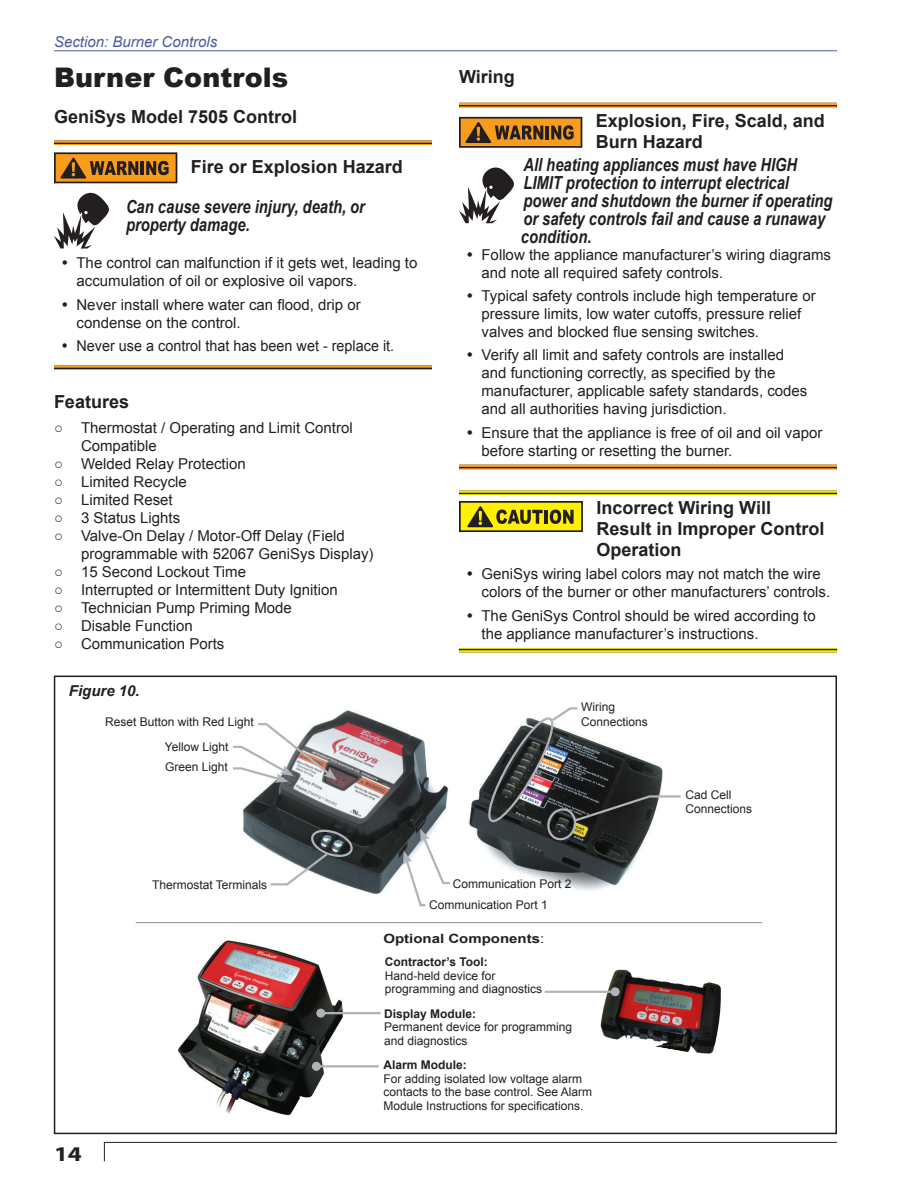
<style>
.page{position:relative;width:918px;height:1188px;background:#fff}
.page>*{position:absolute;margin:0;border:0;box-sizing:border-box;transform-origin:0 0}
.Heading_-_Level_1{font:900 27px "Arial";color:#231f20}
.t1{font:700 21px "Myriad Pro";color:#231f20;scale:1.2 1}
.Hazard_Label_Level_2{font:italic 700 18px/18px "Arial";color:#231f20;scale:.82 1}
.Hazard_Label_Level_1{font:700 18px/21px "Arial";color:#231f20}
.Heading_-_Level_2{font:700 18px "Arial";color:#231f20}
.t2{font:15px/18px "Arial";color:#231f20}
.t3{font:15px "Arial";color:#231f20;scale:.96 1}
.Section_Description{font:italic 15px "Arial";color:#4d5a9e}
.Figure_Table_Text{font:italic 700 15px "Arial";color:#231f20}
.Figure_Table_Text-2{font:700 12.75px "Arial";color:#231f20;scale:1.18 1}
.t4{font:12px/13.5px "Arial";color:#231f20}
.t5{font:700 12px "Arial";color:#231f20}
.s1{font-weight:400}
</style>
<div class="page">
<svg style="left:104px;top:1142px;width:733px;height:20px"></svg>
<hr style="left:54px;top:51px;width:783px;height:1px;background:#4d5a9e">
<div style="left:54px;top:365px;width:378px;height:5px;background:#231f20"></div>
<hr style="left:54px;top:365px;width:378px;height:3px;background:#f9a02a">
<hr style="left:54px;top:369px;width:378px;height:1px;background:#f9a02a">
<div style="left:54px;top:140px;width:378px;height:5px;background:#231f20"></div>
<hr style="left:54px;top:140px;width:378px;height:3px;background:#f9a229">
<hr style="left:54px;top:144px;width:378px;height:1px;background:#f9a229">
<svg style="left:54px;top:152px;width:123px;height:31px;background:#a86e20"></svg>
<svg style="left:54px;top:193px;width:55px;height:56px"></svg>
<hr style="left:459px;top:103px;width:378px;height:4px;background:#231f20">
<hr style="left:459px;top:103px;width:378px;height:2px;background:#f9a229">
<hr style="left:459px;top:106px;width:378px;height:1px;background:#f9a229">
<hr style="left:459px;top:465px;width:378px;height:4px;background:#231f20">
<hr style="left:459px;top:465px;width:378px;height:2px;background:#f9a02a">
<hr style="left:459px;top:468px;width:378px;height:1px;background:#f9a02a">
<svg style="left:459px;top:117px;width:123px;height:31px;background:#a66d1e"></svg>
<svg style="left:459px;top:168px;width:55px;height:55px"></svg>
<div style="left:459px;top:490px;width:378px;height:5px;background:#231f20"></div>
<hr style="left:459px;top:490px;width:378px;height:3px;background:#f0ea1a">
<hr style="left:459px;top:494px;width:378px;height:1px;background:#f0ea1a">
<hr style="left:459px;top:648px;width:378px;height:4px;background:#231f20">
<hr style="left:459px;top:648px;width:378px;height:1px;background:#f0ea1a">
<hr style="left:459px;top:650px;width:378px;height:2px;background:#f0ea1a">
<svg style="left:459px;top:501px;width:124px;height:31px;background:#aea40c"></svg>
<div style="left:54px;top:676px;width:783px;height:458px;border:2px solid #231f20"></div>
<img style="left:592px;top:969px;width:129px;height:85px">
<img style="left:194px;top:710px;width:512px;height:214px">
<svg style="left:485px;top:707px;width:198px;height:134px"></svg>
<svg style="left:231px;top:722px;width:106px;height:61px"></svg>
<svg style="left:268px;top:826px;width:88px;height:61px"></svg>
<svg style="left:403px;top:829px;width:49px;height:78px"></svg>
<img style="left:178px;top:940px;width:176px;height:176px">
<hr style="left:321px;top:1012px;width:60px;height:2px;background:#b2b3b7">
<div style="left:316px;top:1009px;width:9px;height:9px;background:#b2b3b7;border-radius:50%"></div>
<hr style="left:316px;top:1065px;width:63px;height:2px;background:#b2b3b7">
<div style="left:312px;top:1062px;width:9px;height:9px;background:#b2b3b7;border-radius:50%"></div>
<hr style="left:545px;top:991px;width:70px;height:2px;background:#b2b3b7">
<div style="left:611px;top:987px;width:9px;height:9px;background:#b2b3b7;border-radius:50%"></div>
<hr style="left:136px;top:922px;width:626px;height:1px;background:#999b9e">
<p class="Section_Description" style="left:54px;top:32px;width:165px">Section: Burner Controls</p>
<p class="Heading_-_Level_1" style="left:54px;top:58px;width:236px">Burner Controls</p>
<p class="Heading_-_Level_2" style="left:54px;top:105px;width:245px">GeniSys Model 7505 Control</p>
<p class="Hazard_Label_Level_1" style="left:191px;top:157px;width:214px">Fire or Explosion Hazard</p>
<p class="Hazard_Label_Level_2" style="left:126px;top:198px;width:293px">Can cause severe injury, death, or property damage.</p>
<p class="t2" style="left:76px;top:254px;width:342px">The control can malfunction if it gets wet, leading to accumulation of oil or explosive oil vapors.</p>
<p class="t2" style="left:76px;top:296px;width:286px">Never install where water can flood, drip or condense on the control.</p>
<p class="t3" style="left:76px;top:336px;width:332px">Never use a control that has been wet - replace it.</p>
<p class="Heading_-_Level_2" style="left:54px;top:390px;width:77px">Features</p>
<p class="t2" style="left:81px;top:419px;width:273px;text-indent:-27px">○ Thermostat / Operating and Limit Control<br>Compatible</p>
<p class="t2" style="left:54px;top:455px;width:193px">○ Welded Relay Protection</p>
<p class="t2" style="left:54px;top:473px;width:134px">○ Limited Recycle</p>
<p class="t2" style="left:54px;top:491px;width:120px">○ Limited Reset</p>
<p class="t2" style="left:54px;top:509px;width:128px">○ 3 Status Lights</p>
<p class="t2" style="left:81px;top:527px;width:294px;text-indent:-27px">○ Valve-On Delay / Motor-Off Delay (Field programmable with 52067 GeniSys Display)</p>
<p class="t2" style="left:54px;top:563px;width:194px">○ 15 Second Lockout Time</p>
<p class="t2" style="left:54px;top:581px;width:285px">○ Interrupted or Intermittent Duty Ignition</p>
<p class="t2" style="left:54px;top:599px;width:239px">○ Technician Pump Priming Mode</p>
<p class="t2" style="left:54px;top:617px;width:140px">○ Disable Function</p>
<p class="t2" style="left:54px;top:635px;width:172px">○ Communication Ports</p>
<p class="Figure_Table_Text" style="left:69px;top:680px;width:72px">Figure 10.</p>
<p class="t4" style="left:105px;top:716px;width:150px">Reset Button with Red Light</p>
<p class="t4" style="left:165px;top:740px;width:65px">Yellow Light</p>
<p class="t4" style="left:165px;top:760px;width:64px">Green Light</p>
<p class="Heading_-_Level_2" style="left:459px;top:64px;width:57px">Wiring</p>
<p class="Hazard_Label_Level_1" style="left:596px;top:111px;width:231px">Explosion, Fire, Scald, and<br>Burn Hazard</p>
<p class="Hazard_Label_Level_2" style="left:521px;top:156px;width:381px">All heating appliances must have HIGH LIMIT protection to interrupt electrical power and shutdown the burner if operating or safety controls fail and cause a runaway condition.</p>
<p class="t2" style="left:482px;top:246px;width:351px">Follow the appliance manufacturer’s wiring diagrams and note all required safety controls.</p>
<p class="t2" style="left:482px;top:287px;width:336px">Typical safety controls include high temperature or pressure limits, low water cutoffs, pressure relief valves and blocked flue sensing switches.</p>
<p class="t2" style="left:482px;top:346px;width:327px">Verify all limit and safety controls are installed and functioning correctly, as specified by the manufacturer, applicable safety standards, codes and all authorities having jurisdiction.</p>
<p class="t2" style="left:482px;top:424px;width:343px">Ensure that the appliance is free of oil and oil vapor before starting or resetting the burner.</p>
<p class="Hazard_Label_Level_1" style="left:596px;top:498px;width:230px">Incorrect Wiring Will<br>Result in Improper Control<br>Operation</p>
<p class="t2" style="left:482px;top:565px;width:350px">GeniSys wiring label colors may not match the wire colors of the burner or other manufacturers’ controls.</p>
<p class="t2" style="left:482px;top:607px;width:336px">The GeniSys Control should be wired according to the appliance manufacturer’s instructions.</p>
<p class="t4" style="left:581px;top:700px;width:35px">Wiring</p>
<p class="t4" style="left:581px;top:715px;width:68px">Connections</p>
<p class="t4" style="left:685px;top:788px;width:48px">Cad Cell</p>
<p class="t4" style="left:685px;top:802px;width:68px">Connections</p>
<p class="t4" style="left:152px;top:878px;width:117px">Thermostat Terminals</p>
<p class="t4" style="left:453px;top:877px;width:120px">Communication Port 2</p>
<p class="t4" style="left:429px;top:898px;width:120px">Communication Port 1</p>
<p class="Figure_Table_Text-2" style="left:383px;top:930px;width:138px">Optional Components<span class="s1">:</span></p>
<p class="t5" style="left:385px;top:954px;width:105px">Contractor’s Tool:</p>
<p class="t4" style="left:385px;top:969px;width:159px">Hand-held device for programming and diagnostics</p>
<h2 class="t1" style="left:54px;top:1141px;width:25px">14</h2>
<p class="t5" style="left:384px;top:1005px;width:94px">Display Module:</p>
<p class="t4" style="left:384px;top:1020px;width:190px">Permanent device for programming and diagnostics</p>
<p class="t5" style="left:383px;top:1057px;width:85px">Alarm Module:</p>
<p class="t4" style="left:383px;top:1072px;width:210px">For adding isolated low voltage alarm contacts to the base control. See Alarm<br>Module Instructions for specifications.</p>
</div>
